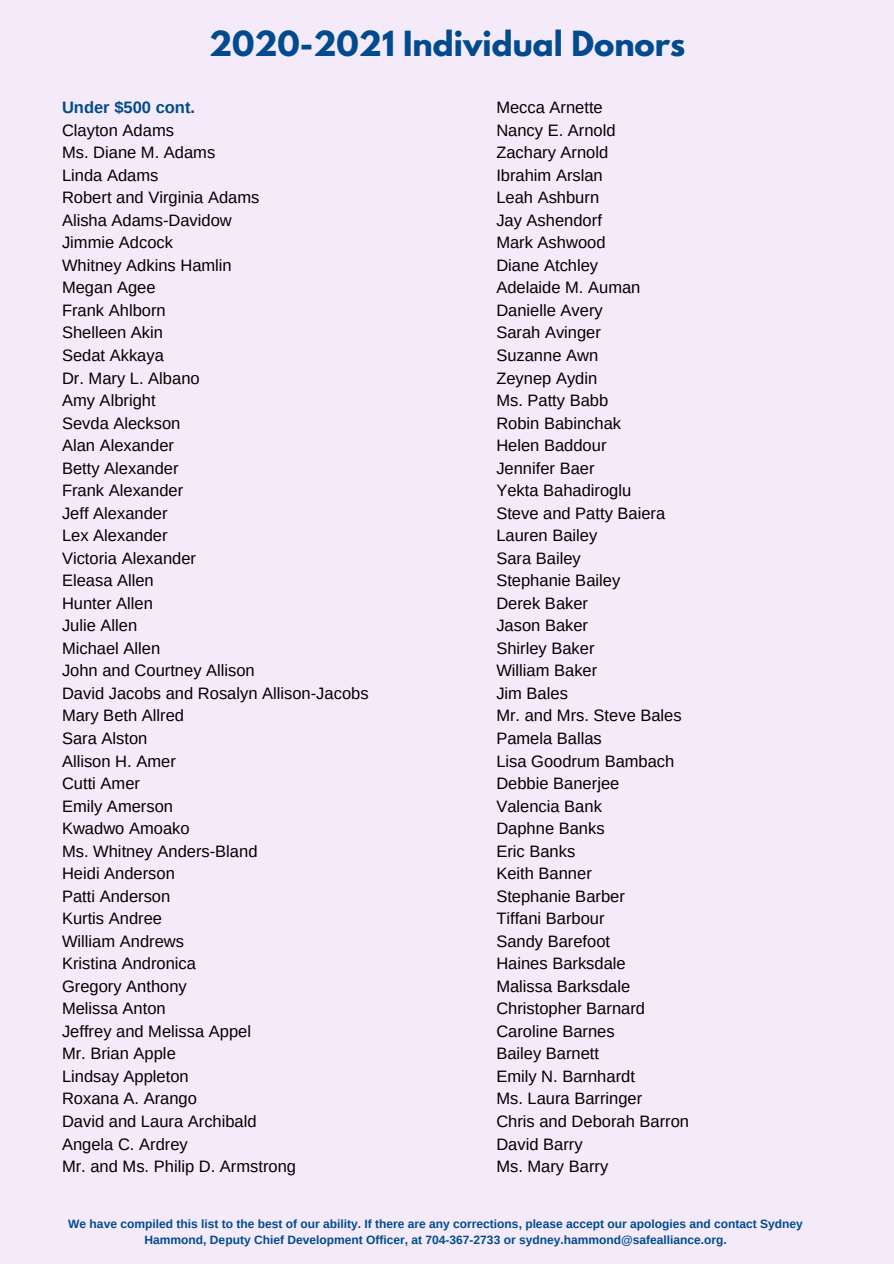
<style>
.page{position:relative;width:894px;height:1264px;background:#fff}
.page>*{position:absolute;margin:0;border:0;box-sizing:border-box;transform-origin:0 0}
.t1{font:700 30.75px "League Spartan";color:#004b8d}
.t2{font:16.5px/22.5px "Arimo";color:#000}
.t3{font:700 16.5px "Arimo";color:#004b8d}
.t4{font:700 12px/16px "Arimo";color:#004b8d;text-align:center}
</style>
<div class="page">
<div style="left:0;top:0;width:893px;height:1263px;background:#f5eafa"></div>
<h1 class="t1" style="left:209px;top:28px;width:477px">2020-2021 Individual Donors</h1>
<p class="t3" style="left:62px;top:98px;width:134px">Under $500 cont.</p>
<p class="t2" style="left:62px;top:119px;width:308px">Clayton Adams<br>Ms. Diane M. Adams<br>Linda Adams<br>Robert and Virginia Adams<br>Alisha Adams-Davidow<br>Jimmie Adcock<br>Whitney Adkins Hamlin<br>Megan Agee<br>Frank Ahlborn<br>Shelleen Akin<br>Sedat Akkaya<br>Dr. Mary L. Albano<br>Amy Albright<br>Sevda Aleckson<br>Alan Alexander<br>Betty Alexander<br>Frank Alexander<br>Jeff Alexander<br>Lex Alexander<br>Victoria Alexander<br>Eleasa Allen<br>Hunter Allen<br>Julie Allen<br>Michael Allen<br>John and Courtney Allison<br>David Jacobs and Rosalyn Allison-Jacobs<br>Mary Beth Allred<br>Sara Alston<br>Allison H. Amer<br>Cutti Amer<br>Emily Amerson<br>Kwadwo Amoako<br>Ms. Whitney Anders-Bland<br>Heidi Anderson<br>Patti Anderson<br>Kurtis Andree<br>William Andrews<br>Kristina Andronica<br>Gregory Anthony<br>Melissa Anton<br>Jeffrey and Melissa Appel<br>Mr. Brian Apple<br>Lindsay Appleton<br>Roxana A. Arango<br>David and Laura Archibald<br>Angela C. Ardrey<br>Mr. and Ms. Philip D. Armstrong</p>
<p class="t2" style="left:496px;top:96px;width:194px">Mecca Arnette<br>Nancy E. Arnold<br>Zachary Arnold<br>Ibrahim Arslan<br>Leah Ashburn<br>Jay Ashendorf<br>Mark Ashwood<br>Diane Atchley<br>Adelaide M. Auman<br>Danielle Avery<br>Sarah Avinger<br>Suzanne Awn<br>Zeynep Aydin<br>Ms. Patty Babb<br>Robin Babinchak<br>Helen Baddour<br>Jennifer Baer<br>Yekta Bahadiroglu<br>Steve and Patty Baiera<br>Lauren Bailey<br>Sara Bailey<br>Stephanie Bailey<br>Derek Baker<br>Jason Baker<br>Shirley Baker<br>William Baker<br>Jim Bales<br>Mr. and Mrs. Steve Bales<br>Pamela Ballas<br>Lisa Goodrum Bambach<br>Debbie Banerjee<br>Valencia Bank<br>Daphne Banks<br>Eric Banks<br>Keith Banner<br>Stephanie Barber<br>Tiffani Barbour<br>Sandy Barefoot<br>Haines Barksdale<br>Malissa Barksdale<br>Christopher Barnard<br>Caroline Barnes<br>Bailey Barnett<br>Emily N. Barnhardt<br>Ms. Laura Barringer<br>Chris and Deborah Barron<br>David Barry<br>Ms. Mary Barry</p>
<p class="t4" style="left:68px;top:1215px;width:736px">We have compiled this list to the best of our ability. If there are any corrections, please accept our apologies and contact Sydney<br>Hammond, Deputy Chief Development Officer, at 704-367-2733 or sydney.hammond@safealliance.org.</p>
</div>
